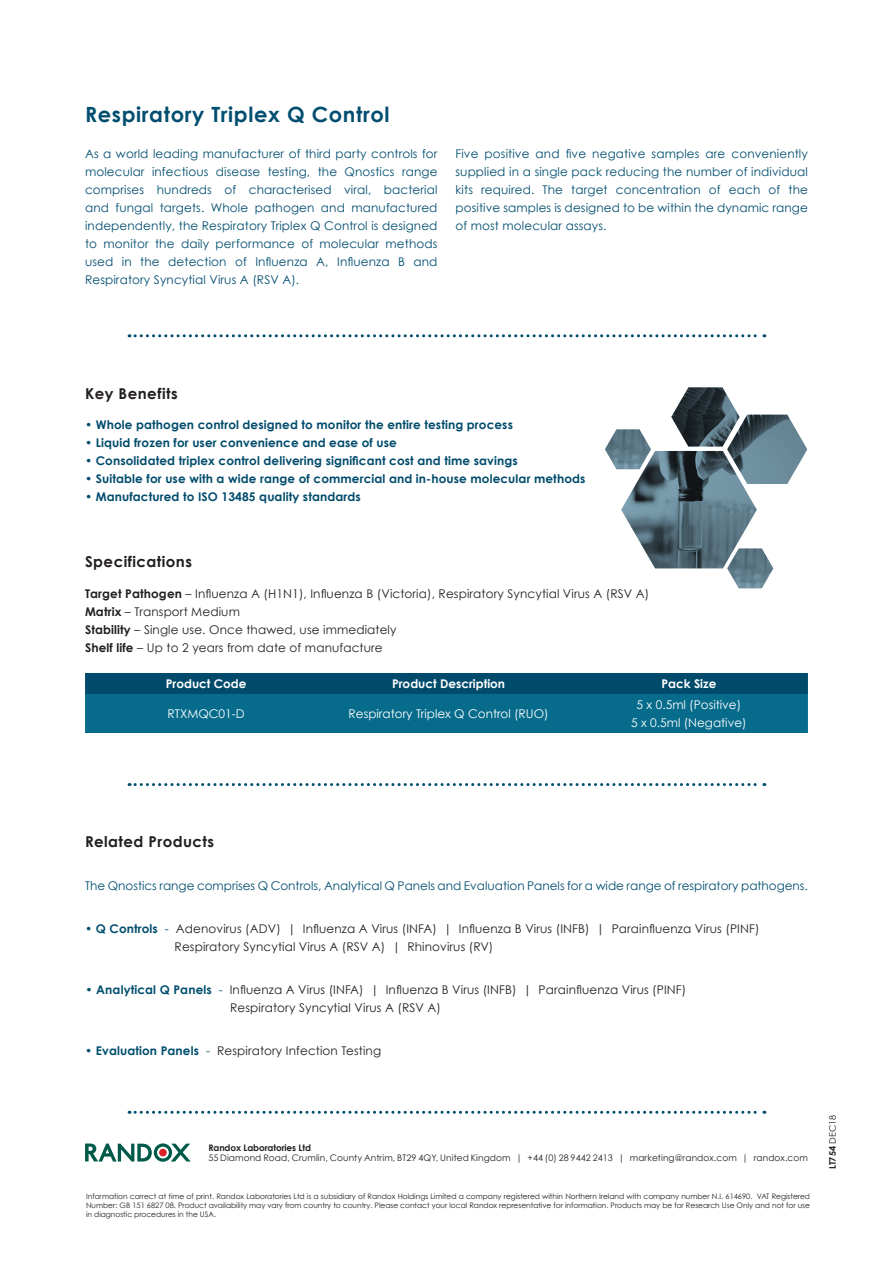
<style>
.page{position:relative;width:893px;height:1263px;background:#fff}
.page>*{position:absolute;margin:0;border:0;box-sizing:border-box;transform-origin:0 0}
.t1{font:700 21px "Century Gothic";letter-spacing:.03em;color:#004e6f}
.t2{font:700 15px "Century Gothic";letter-spacing:.03em;color:#231f20}
.t3{font:12px/18px "Century Gothic";color:#004e6f;text-align:justify}
.t4{font:12px/18px "Century Gothic";letter-spacing:.01em;color:#231f20}
.t5{font:700 12px "Century Gothic";letter-spacing:.01em;color:#004b6c}
.t6{font:12px/18px "Century Gothic";color:#fff;text-align:center}
.t7{font:700 12px "Century Gothic";color:#fff}
.t8{font:9px "Century Gothic";letter-spacing:.01em;color:#231f20}
.t9{font:700 9px "Century Gothic";letter-spacing:-.01em;color:#231f20}
.t10{font:7.5px/9px "Century Gothic";color:#231f20;text-align:justify}
.s1{font-weight:700}
.s2{font-weight:700;color:#004e6f}
.s3{color:#004e6f}
.s4{font-weight:400}
</style>
<div class="page">
<svg style="left:129px;top:334px;width:636px;height:3px"></svg>
<svg style="left:129px;top:783px;width:636px;height:3px"></svg>
<svg style="left:129px;top:1111px;width:636px;height:3px"></svg>
<svg style="left:85px;top:673px;width:723px;height:60px;background:#046080"></svg>
<svg style="left:616px;top:387px;width:191px;height:201px"></svg>
<img style="left:605px;top:429px;width:46px;height:40px">
<svg style="left:85px;top:1143px;width:106px;height:19px"></svg>
<h1 class="t1" style="left:85px;top:101px;width:306px">Respiratory Triplex Q Control</h1>
<p class="t3" style="left:85px;top:145px;width:354px">As a world leading manufacturer of third party controls for molecular infectious disease testing, the Qnostics range comprises hundreds of characterised viral, bacterial and fungal targets. Whole pathogen and manufactured independently, the Respiratory Triplex Q Control is designed to monitor the daily performance of molecular methods used in the detection of Influenza A, Influenza B and Respiratory Syncytial Virus A (RSV A).</p>
<p class="t3" style="left:455px;top:145px;width:354px">Five positive and five negative samples are conveniently supplied in a single pack reducing the number of individual kits required. The target concentration of each of the positive samples is designed to be within the dynamic range of most molecular assays.</p>
<p class="t2" style="left:85px;top:384px;width:94px">Key Benefits</p>
<p class="t5" style="left:85px;top:417px;width:429px">• Whole pathogen control designed to monitor the entire testing process</p>
<p class="t5" style="left:85px;top:435px;width:313px">• Liquid frozen for user convenience and ease of use</p>
<p class="t5" style="left:85px;top:453px;width:434px">• Consolidated triplex control delivering significant cost and time savings</p>
<p class="t5" style="left:85px;top:471px;width:502px">• Suitable for use with a wide range of commercial and in-house molecular methods</p>
<p class="t5" style="left:85px;top:489px;width:277px">• Manufactured to ISO 13485 quality standards</p>
<p class="t2" style="left:85px;top:553px;width:108px">Specifications</p>
<p class="t4" style="left:85px;top:584px;width:566px"><span class="s1">Target Pathogen</span> – Influenza A (H1N1), Influenza B (Victoria), Respiratory Syncytial Virus A (RSV A)<br><span class="s1">Matrix</span> – Transport Medium<br><span class="s1">Stability</span> – Single use. Once thawed, use immediately<br><span class="s1">Shelf life</span> – Up to 2 years from date of manufacture</p>
<p class="t7" style="left:166px;top:676px;width:82px">Product Code</p>
<p class="t7" style="left:392px;top:676px;width:115px">Product Description</p>
<p class="t7" style="left:661px;top:676px;width:56px">Pack Size</p>
<p class="t6" style="left:168px;top:704px;width:79px">RTXMQC01-D</p>
<p class="t6" style="left:349px;top:704px;width:202px">Respiratory Triplex Q Control (RUO)</p>
<p class="t6" style="left:631px;top:695px;width:117px">5 x 0.5ml (Positive)<br>5 x 0.5ml (Negative)</p>
<p class="t2" style="left:85px;top:832px;width:131px">Related Products</p>
<p class="t3" style="left:85px;top:877px;width:724px">The Qnostics range comprises Q Controls, Analytical Q Panels and Evaluation Panels for a wide range of respiratory pathogens.</p>
<p class="t4" style="left:175px;top:920px;width:586px;text-indent:-90px"><span class="s2">• Q Controls</span> <span class="s3">-</span> Adenovirus (ADV) | Influenza A Virus (INFA) | Influenza B Virus (INFB) | Parainfluenza Virus (PINF)<br>Respiratory Syncytial Virus A (RSV A) | Rhinovirus (RV)</p>
<p class="t4" style="left:230px;top:981px;width:458px;text-indent:-145px"><span class="s2">• Analytical Q Panels</span> <span class="s3">-</span> Influenza A Virus (INFA) | Influenza B Virus (INFB) | Parainfluenza Virus (PINF)<br>Respiratory Syncytial Virus A (RSV A)</p>
<p class="t4" style="left:85px;top:1042px;width:298px"><span class="s2">• Evaluation Panels</span> <span class="s3">-</span> Respiratory Infection Testing</p>
<p class="t9" style="left:208px;top:1141px;width:104px">Randox Laboratories Ltd</p>
<p class="t8" style="left:208px;top:1152px;width:601px">55 Diamond Road, Crumlin, County Antrim, BT29 4QY, United Kingdom | +44 (0) 28 9442 2413 | marketing@randox.com | randox.com</p>
<p class="t10" style="left:86px;top:1192px;width:725px">Information correct at time of print. Randox Laboratories Ltd is a subsidiary of Randox Holdings Limited a company registered within Northern Ireland with company number N.I. 614690. VAT Registered Number: GB 151 6827 08. Product availability may vary from country to country. Please contact your local Randox representative for information. Products may be for Research Use Only and not for use in diagnostic procedures in the USA.</p>
<p class="t9" style="left:827px;top:1169px;width:56px;rotate:-90deg">LT754 <span class="s4">DEC18</span></p>
</div>
